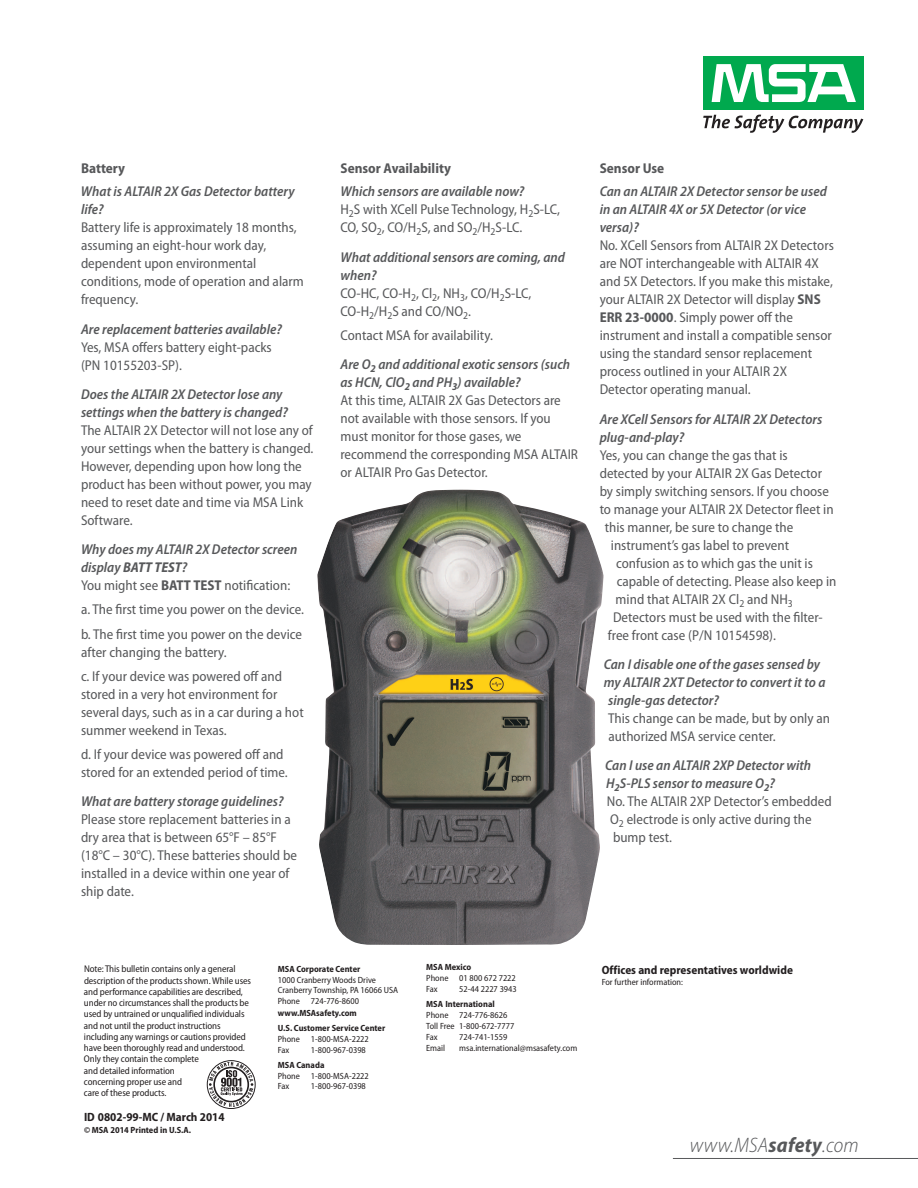
<style>
.page{position:relative;width:918px;height:1188px;background:#fff}
.page>*{position:absolute;margin:0;border:0;box-sizing:border-box;transform-origin:0 0}
.t1{font:italic 300 semi-condensed 21px "Myriad Pro";letter-spacing:.01em;color:#57585a}
.t2{font:semi-condensed 14.25px/18px "Myriad Pro";color:#57585a}
.t3{font:italic 600 semi-condensed 14.25px/18px "Myriad Pro";color:#57585a}
.t4{font:700 semi-condensed 14.25px "Myriad Pro";color:#57585a}
.t5{font:700 semi-condensed 12px "Myriad Pro";color:#231f20}
.t6{font:semi-condensed 9.75px/11.2px "Myriad Pro";letter-spacing:-.01em;color:#231f20}
.t7{font:semi-condensed 9px/10.8px "Myriad Pro";color:#231f20}
.t8{font:700 semi-condensed 9px/15.1px "Myriad Pro";color:#231f20}
.s1{font-weight:700}
.s2{font-weight:400;font-style:normal}
.s3{font-weight:700;font-style:normal}
.s4{font-weight:600;font-style:italic}
</style>
<div class="page">
<div style="left:704px;top:56px;width:160px;height:54px;background:#00a94e"></div>
<svg style="left:712px;top:64px;width:144px;height:38px"></svg>
<svg style="left:703px;top:115px;width:160px;height:18px"></svg>
<hr style="left:673px;top:1158px;width:245px;height:1px;background:#57585a">
<div style="left:207px;top:1060px;width:49px;height:49px;border:1px solid #231f20;border-radius:50%"></div>
<svg style="left:209px;top:1062px;width:44px;height:45px"></svg>
<img style="left:317px;top:490px;width:287px;height:455px">
<p class="t4" style="left:81px;top:163px;width:46px">Battery</p>
<p class="t3" style="left:81px;top:183px;width:215px">What is ALTAIR 2X Gas Detector battery life?</p>
<p class="t2" style="left:81px;top:219px;width:224px">Battery life is approximately 18 months, assuming an eight-hour work day, dependent upon environmental conditions, mode of operation and alarm frequency.</p>
<p class="t3" style="left:81px;top:321px;width:202px">Are replacement batteries available?</p>
<p class="t2" style="left:81px;top:339px;width:192px">Yes, MSA offers battery eight-packs (PN 10155203-SP).</p>
<p class="t3" style="left:81px;top:386px;width:208px">Does the ALTAIR 2X Detector lose any settings when the battery is changed?</p>
<p class="t2" style="left:81px;top:422px;width:234px">The ALTAIR 2X Detector will not lose any of your settings when the battery is changed.<br>However, depending upon how long the product has been without power, you may need to reset date and time via MSA Link Software.</p>
<p class="t3" style="left:81px;top:542px;width:218px">Why does my ALTAIR 2X Detector screen display <span class="s1">BATT TEST</span>?<br><span class="s2">You might see</span> <span class="s3">BATT TEST</span> <span class="s2">notification:</span></p>
<p class="t2" style="left:81px;top:599px;width:225px;line-height:24px">a. The first time you power on the device. b. The first time you power on the device</p>
<p class="t2" style="left:81px;top:641px;width:203px;line-height:24px">after changing the battery.<br>c. If your device was powered off and</p>
<p class="t2" style="left:81px;top:686px;width:224px">stored in a very hot environment for several days, such as in a car during a hot summer weekend in Texas.</p>
<p class="t2" style="left:81px;top:746px;width:208px">d. If your device was powered off and stored for an extended period of time.</p>
<p class="t3" style="left:81px;top:793px;width:204px">What are battery storage guidelines?</p>
<p class="t2" style="left:81px;top:811px;width:217px">Please store replacement batteries in a dry area that is between 65°F – 85°F (18°C – 30°C). These batteries should be installed in a device within one year of ship date.</p>
<p class="t4" style="left:341px;top:163px;width:112px">Sensor Availability</p>
<p class="t2" style="left:340px;top:183px;width:221px"><span class="s4">Which sensors are available now?<br></span>H<sub>2</sub>S with XCell Pulse Technology, H<sub>2</sub>S-LC,<br>CO, SO<sub>2</sub>, CO/H<sub>2</sub>S, and SO<sub>2</sub>/H<sub>2</sub>S-LC.</p>
<p class="t2" style="left:340px;top:249px;width:226px"><span class="s4">What additional sensors are coming, and when?<br></span>CO-HC, CO-H<sub>2</sub>, Cl<sub>2</sub>, NH<sub>3</sub>, CO/H<sub>2</sub>S-LC,<br>CO-H<sub>2</sub>/H<sub>2</sub>S and CO/NO<sub>2</sub>.</p>
<p class="t3" style="left:340px;top:321px;width:231px;line-height:29.4px"><span class="s2">Contact MSA for availability.<br></span>Are O<sub>2</sub> and additional exotic sensors (such</p>
<p class="t2" style="left:340px;top:374px;width:239px"><span class="s4">as HCN, ClO</span><sub>2</sub> <span class="s4">and PH</span><sub>3</sub><span class="s4">) available?<br></span>At this time, ALTAIR 2X Gas Detectors are not available with those sensors. If you must monitor for those gases, we recommend the corresponding MSA ALTAIR or ALTAIR Pro Gas Detector.</p>
<p class="t4" style="left:600px;top:163px;width:66px">Sensor Use</p>
<p class="t3" style="left:600px;top:183px;width:229px">Can an ALTAIR 2X Detector sensor be used in an ALTAIR 4X or 5X Detector (or vice versa)?</p>
<p class="t2" style="left:600px;top:237px;width:236px">No. XCell Sensors from ALTAIR 2X Detectors are NOT interchangeable with ALTAIR 4X and 5X Detectors. If you make this mistake, your ALTAIR 2X Detector will display <span class="s1">SNS ERR 23-0000</span>. Simply power off the instrument and install a compatible sensor using the standard sensor replacement process outlined in your ALTAIR 2X Detector operating manual.</p>
<p class="t3" style="left:600px;top:411px;width:224px">Are XCell Sensors for ALTAIR 2X Detectors plug-and-play?</p>
<p class="t2" style="left:600px;top:447px;width:190px">Yes, you can change the gas that is</p>
<p class="t2" style="left:600px;top:465px;width:224px">detected by your ALTAIR 2X Gas Detector</p>
<p class="t2" style="left:600px;top:483px;width:231px">by simply switching sensors. If you choose</p>
<p class="t2" style="left:600px;top:501px;width:235px">to manage your ALTAIR 2X Detector fleet in</p>
<p class="t2" style="left:605px;top:519px;width:190px">this manner, be sure to change the</p>
<p class="t2" style="left:611px;top:537px;width:180px">instrument’s gas label to prevent</p>
<p class="t2" style="left:616px;top:555px;width:198px">confusion as to which gas the unit is</p>
<p class="t2" style="left:617px;top:573px;width:221px">capable of detecting. Please also keep in</p>
<p class="t2" style="left:616px;top:591px;width:179px">mind that ALTAIR 2X Cl<sub>2</sub> and NH<sub>3</sub></p>
<p class="t2" style="left:613px;top:609px;width:211px">Detectors must be used with the filter-</p>
<p class="t2" style="left:608px;top:627px;width:170px">free front case (P/N 10154598).</p>
<p class="t3" style="left:604px;top:656px;width:218px">Can I disable one of the gases sensed by</p>
<p class="t3" style="left:604px;top:674px;width:223px">my ALTAIR 2XT Detector to convert it to a</p>
<p class="t3" style="left:608px;top:692px;width:112px">single-gas detector?</p>
<p class="t2" style="left:608px;top:710px;width:223px">This change can be made, but by only an authorized MSA service center.</p>
<p class="t3" style="left:605px;top:758px;width:208px">Can I use an ALTAIR 2XP Detector with</p>
<p class="t3" style="left:606px;top:776px;width:170px">H<sub>2</sub>S-PLS sensor to measure O<sub>2</sub>?</p>
<p class="t2" style="left:607px;top:794px;width:226px">No. The ALTAIR 2XP Detector’s embedded</p>
<p class="t2" style="left:610px;top:812px;width:203px">O<sub>2</sub> electrode is only active during the</p>
<p class="t2" style="left:613px;top:830px;width:60px">bump test.</p>
<p class="t6" style="left:84px;top:964px;width:169px">Note: This bulletin contains only a general description of the products shown.While uses and performance capabilities are described, under no circumstances shall the products be used by untrained or unqualified individuals and not until the product instructions including any warnings or cautions provided have been thoroughly read and understood.<br>Only they contain the complete<br>and detailed information<br>concerning proper use and<br>care of these products.</p>
<p class="t5" style="left:84px;top:1113px;width:142px">ID 0802-99-MC / March 2014</p>
<p class="t8" style="left:84px;top:1123px;width:109px">© MSA 2014 Printed in U.S.A.</p>
<p class="t8" style="left:278px;top:962px;width:84px">MSA Corporate Center</p>
<p class="t7" style="left:278px;top:975px;width:122px">1000 Cranberry Woods Drive<br>Cranberry Township, PA 16066 USA<br>Phone 724-776-8600</p>
<p class="t8" style="left:278px;top:1006px;width:109px">www.MSAsafety.com<br>U.S. Customer Service Center</p>
<p class="t7" style="left:278px;top:1034px;width:93px">Phone 1-800-MSA-2222<br>Fax</p>
<p class="t7" style="left:311px;top:1045px;width:57px">1-800-967-0398</p>
<p class="t8" style="left:278px;top:1058px;width:48px">MSA Canada</p>
<p class="t7" style="left:278px;top:1071px;width:93px">Phone 1-800-MSA-2222<br>Fax</p>
<p class="t7" style="left:311px;top:1082px;width:57px">1-800-967-0398</p>
<p class="t8" style="left:426px;top:960px;width:47px">MSA Mexico</p>
<p class="t7" style="left:426px;top:973px;width:91px">Phone 01 800 672 7222<br>Fax</p>
<p class="t7" style="left:459px;top:984px;width:59px">52-44 2227 3943</p>
<p class="t8" style="left:426px;top:997px;width:70px">MSA International</p>
<p class="t7" style="left:426px;top:1010px;width:90px">Phone 724-776-8626<br>Toll Free 1-800-672-7777<br>Fax</p>
<p class="t7" style="left:459px;top:1032px;width:50px">724-741-1559</p>
<p class="t7" style="left:426px;top:1043px;width:20px">Email</p>
<p class="t7" style="left:459px;top:1043px;width:120px">msa.international@msasafety.com</p>
<p class="t5" style="left:602px;top:966px;width:193px">Offices and representatives worldwide</p>
<p class="t7" style="left:602px;top:978px;width:83px">For further information:</p>
<h1 class="t1" style="left:690px;top:1137px;width:170px">www.MSA<span class="s1">safety</span>.com</h1>
</div>
